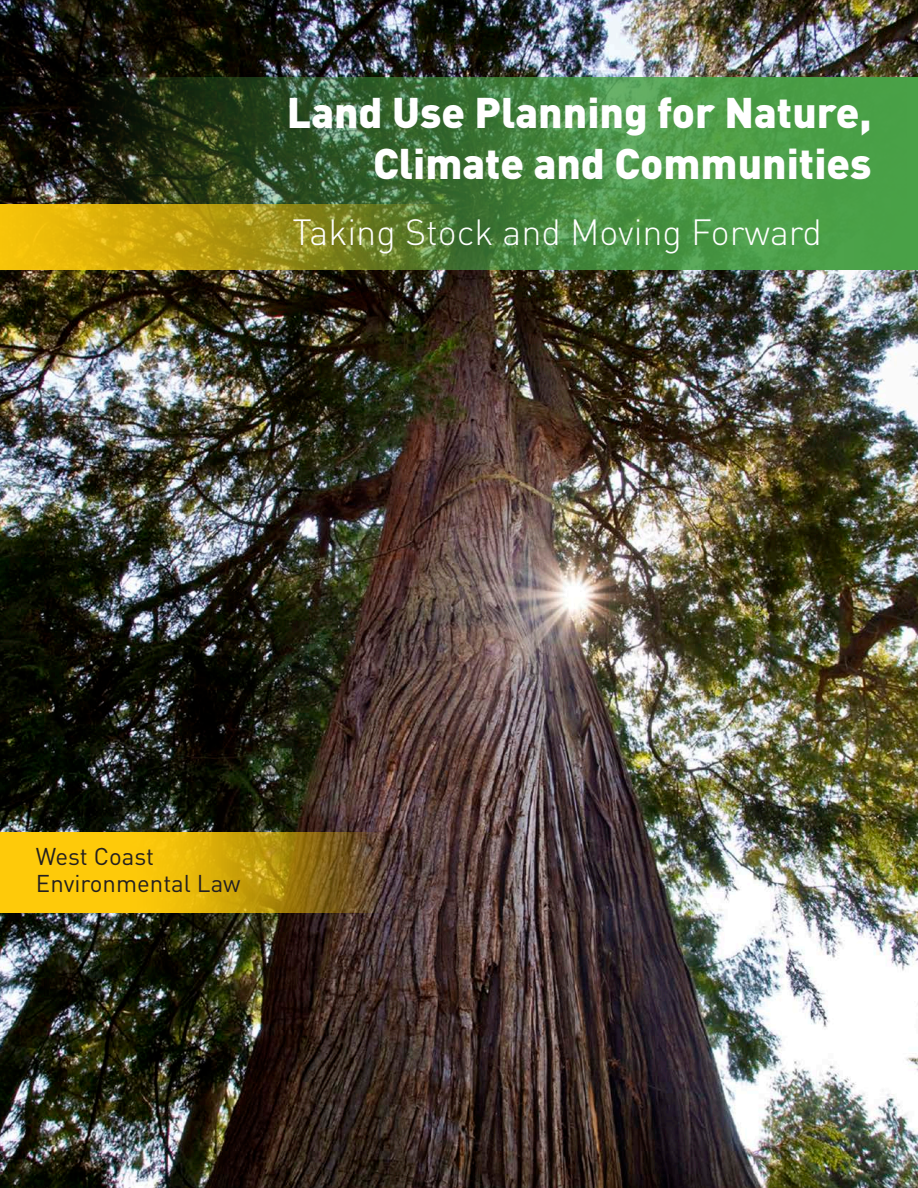
<style>
.page{position:relative;width:918px;height:1188px;background:#fff}
.page>*{position:absolute;margin:0;border:0;box-sizing:border-box;transform-origin:0 0}
.t1{font:900 42.3px "DINOT";color:#fff}
.t2{font:300 36px "DINOT";color:#fff}
.t3{font:24px/27px "DINOT";color:#231f20}
</style>
<div class="page">
<img style="left:0;top:0;width:918px;height:1188px">
<svg style="left:78px;top:77px;width:840px;height:192px"></svg>
<svg style="left:0;top:204px;width:456px;height:65px"></svg>
<svg style="left:0;top:832px;width:383px;height:81px"></svg>
<p class="t1" style="left:287px;top:84px;width:586px">Land Use Planning for Nature,</p>
<p class="t1" style="left:373px;top:135px;width:500px">Climate and Communities</p>
<p class="t2" style="left:293px;top:208px;width:531px">Taking Stock and Moving Forward</p>
<p class="t3" style="left:36px;top:842px;width:206px">West Coast<br>Environmental Law</p>
</div>
